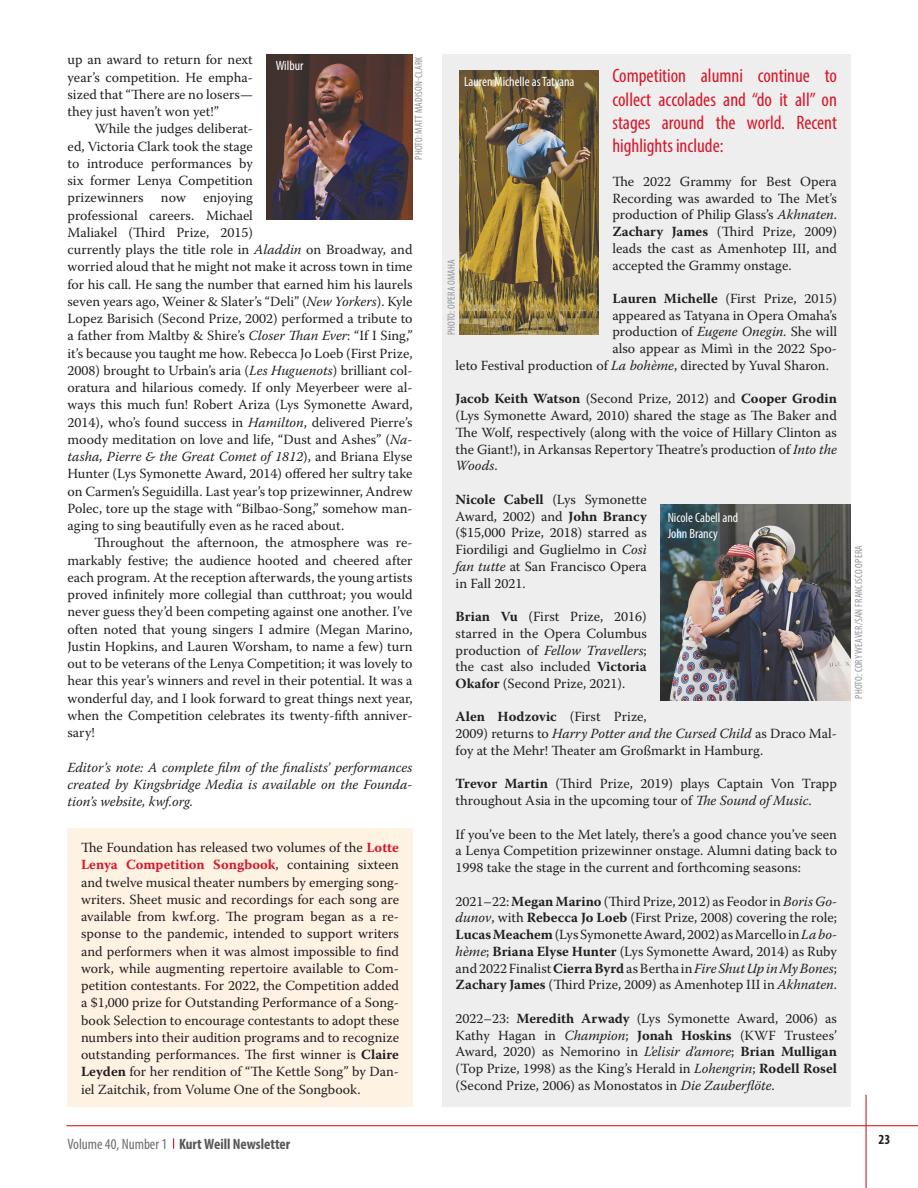
<style>
.page{position:relative;width:918px;height:1188px;background:#fff}
.page>*{position:absolute;margin:0;border:0;box-sizing:border-box;transform-origin:0 0}
.Heading_-_small{font:condensed 19.5px/23.4px "Myriad Pro";color:#d71729;text-align:justify}
.t1{font:700 condensed 15px "Myriad Pro";color:#57585a}
.Body_text{font:13.95px/17.2px "Warnock Pro";color:#231f20;text-align:justify}
.Body_text_-_no_inden{font:13.95px/16.8px "Warnock Pro";color:#231f20;text-align:justify}
.Body_text-2{font:italic 13.95px/17.2px "Warnock Pro";color:#231f20;text-align:justify}
.t2{font:700 condensed 13.95px "Myriad Pro";color:#231f20}
.t3{font:condensed 13.5px/16.2px "Myriad Pro";color:#fff}
.Photo_credit{font:condensed 10.5px "Myriad Pro";letter-spacing:.02em;color:#939598}
.s1{font-style:italic}
.s2{font-weight:700;color:#d71729}
.s3{font-weight:700}
.s4{font-weight:400;color:#6c6d70}
</style>
<div class="page">
<hr style="left:66px;top:1125px;width:852px;height:1px;background:#d1232a">
<hr style="left:866px;top:1095px;width:1px;height:93px;background:#d1232a">
<img style="left:266px;top:54px;width:147px;height:166px">
<div style="left:68px;top:828px;width:345px;height:279px;background:#fef2e3"></div>
<div style="left:442px;top:54px;width:408px;height:1053px;background:#eee"></div>
<img style="left:660px;top:504px;width:190px;height:197px">
<img style="left:459px;top:70px;width:140px;height:264px">
<p class="Body_text" style="left:68px;top:51px;width:187px">up an award to return for next year’s competition. He empha&shy;sized that “There are no losers— they just haven’t won yet!”</p>
<p class="Body_text" style="left:68px;top:120px;width:347px;text-align:left;text-indent:27px">While the judges deliberat-<br>ed, Victoria Clark took the stage<br>to introduce performances by<br>six former Lenya Competition<br>prizewinners now enjoying<br>professional careers. Michael<br>Maliakel (Third Prize, 2015)<br>currently plays the title role in <span class="s1">Aladdin</span> on Broadway, and worried aloud that he might not make it across town in time for his call. He sang the number that earned him his laurels seven years ago, Weiner &amp; Slater’s “Deli” (<span class="s1">New Yorkers</span>). Kyle Lopez Barisich (Second Prize, 2002) performed a tribute to a father from Maltby &amp; Shire’s <span class="s1">Closer Than Ever</span>: “If I Sing,” it’s because you taught me how. Rebecca Jo Loeb (First Prize, 2008) brought to Urbain’s aria (<span class="s1">Les Huguenots</span>) brilliant col&shy;oratura and hilarious comedy. If only Meyerbeer were al&shy;ways this much fun! Robert Ariza (Lys Symonette Award, 2014), who’s found success in <span class="s1">Hamilton</span>, delivered Pierre’s moody meditation on love and life, “Dust and Ashes” (<span class="s1">Na&shy;tasha, Pierre &amp; the Great Comet of 1812</span>), and Briana Elyse Hunter (Lys Symonette Award, 2014) offered her sultry take on Carmen’s Seguidilla. Last year’s top prizewinner, Andrew Polec, tore up the stage with “Bilbao-Song,” somehow man&shy;aging to sing beautifully even as he raced about.</p>
<p class="Body_text" style="left:68px;top:534px;width:347px;text-indent:27px">Throughout the afternoon, the atmosphere was re&shy;markably festive; the audience hooted and cheered after each program. At the reception afterwards, the young artists proved infinitely more collegial than cutthroat; you would never guess they’d been competing against one another. I’ve often noted that young singers I admire (Megan Marino, Justin Hopkins, and Lauren Worsham, to name a few) turn out to be veterans of the Lenya Competition; it was lovely to hear this year’s winners and revel in their potential. It was a wonderful day, and I look forward to great things next year, when the Competition celebrates its twenty-fifth anniver&shy;sary!</p>
<p class="Body_text-2" style="left:68px;top:758px;width:347px">Editor’s note: A complete film of the finalists’ performances created by Kingsbridge Media is available on the Founda&shy;tion’s website, kwf.org.</p>
<p class="Body_text" style="left:81px;top:839px;width:320px">The Foundation has released two volumes of the <span class="s2">Lotte Lenya Competition Songbook</span>, containing sixteen and twelve musical theater numbers by emerging song&shy;writers. Sheet music and recordings for each song are available from kwf.org. The program began as a re&shy;sponse to the pandemic, intended to support writers and performers when it was almost impossible to find work, while augmenting repertoire available to Com&shy;petition contestants. For 2022, the Competition added a $1,000 prize for Outstanding Performance of a Song&shy;book Selection to encourage contestants to adopt these numbers into their audition programs and to recognize outstanding performances. The first winner is <span class="s3">Claire Leyden</span> for her rendition of “The Kettle Song” by Dan&shy;iel Zaitchik, from Volume One of the Songbook.</p>
<p class="Photo_credit" style="left:412px;top:160px;width:105px;rotate:-90deg">PHOTO: MATT MADISON-CLARK</p>
<p class="t3" style="left:276px;top:58px;width:29px">Wilbur</p>
<p class="t1" style="left:68px;top:1134px;width:224px"><span class="s4">Volume 40, Number 1</span> Kurt Weill Newsletter</p>
<p class="Heading_-_small" style="left:612px;top:64px;width:226px">Competition alumni continue to collect accolades and “do it all” on stages around the world. Recent highlights include:</p>
<p class="Body_text_-_no_inden" style="left:612px;top:173px;width:226px">The 2022 Grammy for Best Opera Recording was awarded to The Met’s production of Philip Glass’s <span class="s1">Akhnaten</span>.<br><span class="s3">Zachary James</span> (Third Prize, 2009) leads the cast as Amenhotep III, and accepted the Grammy onstage.</p>
<p class="Body_text_-_no_inden" style="left:612px;top:290px;width:226px"><span class="s3">Lauren Michelle</span> (First Prize, 2015)</p>
<p class="Body_text_-_no_inden" style="left:612px;top:307px;width:226px">appeared as Tatyana in Opera Omaha’s</p>
<p class="Body_text_-_no_inden" style="left:612px;top:323px;width:226px">production of <span class="s1">Eugene Onegin.</span> She will</p>
<p class="Body_text_-_no_inden" style="left:612px;top:340px;width:226px">also appear as Mimì in the 2022 Spo-</p>
<p class="Body_text_-_no_inden" style="left:456px;top:357px;width:375px">leto Festival production of <span class="s1">La bohème</span>, directed by Yuval Sharon.</p>
<p class="Body_text_-_no_inden" style="left:456px;top:390px;width:383px"><span class="s3">Jacob Keith Watson</span> (Second Prize, 2012) and <span class="s3">Cooper Grodin </span>(Lys Symonette Award, 2010) shared the stage as The Baker and The Wolf, respectively (along with the voice of Hillary Clinton as the Giant!), in Arkansas Repertory Theatre’s production of <span class="s1">Into the Woods</span>.</p>
<p class="Body_text_-_no_inden" style="left:456px;top:491px;width:193px"><span class="s3">Nicole Cabell</span> (Lys Symonette Award, 2002) and <span class="s3">John Brancy </span>($15,000 Prize, 2018) starred as Fiordiligi and Guglielmo in <span class="s1">Così fan tutte</span> at San Francisco Opera in Fall 2021.</p>
<p class="Body_text_-_no_inden" style="left:456px;top:608px;width:193px"><span class="s3">Brian Vu</span> (First Prize, 2016) starred in the Opera Columbus production of <span class="s1">Fellow Travellers</span>; the cast also included <span class="s3">Victoria Okafor</span> (Second Prize, 2021).</p>
<p class="Body_text_-_no_inden" style="left:456px;top:708px;width:383px;text-align:left"><span class="s3">Alen Hodzovic</span> (First Prize,<br>2009) returns to <span class="s1">Harry Potter and the Cursed Child</span> as Draco Mal&shy;foy at the Mehr! Theater am Großmarkt in Hamburg.</p>
<p class="Body_text_-_no_inden" style="left:456px;top:775px;width:383px"><span class="s3">Trevor Martin</span> (Third Prize, 2019) plays Captain Von Trapp throughout Asia in the upcoming tour of <span class="s1">The Sound of Music</span>.</p>
<p class="Body_text_-_no_inden" style="left:456px;top:825px;width:383px">If you’ve been to the Met lately, there’s a good chance you’ve seen a Lenya Competition prizewinner onstage. Alumni dating back to 1998 take the stage in the current and forthcoming seasons:</p>
<p class="Body_text_-_no_inden" style="left:456px;top:892px;width:383px">2021–22: <span class="s3">Megan Marino</span> (Third Prize, 2012) as Feodor in <span class="s1">Boris Go&shy;dunov</span>, with <span class="s3">Rebecca Jo Loeb</span> (First Prize, 2008) covering the role; <span class="s3">Lucas Meachem</span> (Lys Symonette Award, 2002) as Marcello in <span class="s1">La bo&shy;hème</span>; <span class="s3">Briana Elyse Hunter</span> (Lys Symonette Award, 2014) as Ruby and 2022 Finalist <span class="s3">Cierra Byrd</span> as Bertha in <span class="s1">Fire Shut Up in My Bones</span>; <span class="s3">Zachary James</span> (Third Prize, 2009) as Amenhotep III in <span class="s1">Akhnaten</span>.</p>
<p class="Body_text_-_no_inden" style="left:456px;top:1010px;width:383px">2022–23: <span class="s3">Meredith Arwady</span> (Lys Symonette Award, 2006) as Kathy Hagan in <span class="s1">Champion</span>; <span class="s3">Jonah Hoskins</span> (KWF Trustees’ Award, 2020) as Nemorino in <span class="s1">L’elisir d’amore</span>; <span class="s3">Brian Mulligan </span>(Top Prize, 1998) as the King’s Herald in <span class="s1">Lohengrin</span>; <span class="s3">Rodell Rosel </span>(Second Prize, 2006) as Monostatos in <span class="s1">Die Zauberflöte</span>.</p>
<p class="t3" style="left:464px;top:73px;width:112px">Lauren Michelle as Tatyana</p>
<p class="Photo_credit" style="left:445px;top:335px;width:78px;rotate:-90deg">PHOTO: OPERA OMAHA</p>
<p class="t3" style="left:668px;top:510px;width:72px">Nicole Cabell and<br>John Brancy</p>
<p class="Photo_credit" style="left:852px;top:699px;width:155px;rotate:-90deg">PHOTO: CORY WEAVER/SAN FRANCISCO OPERA</p>
<p class="t2" style="left:879px;top:1131px;width:13px">23</p>
</div>
